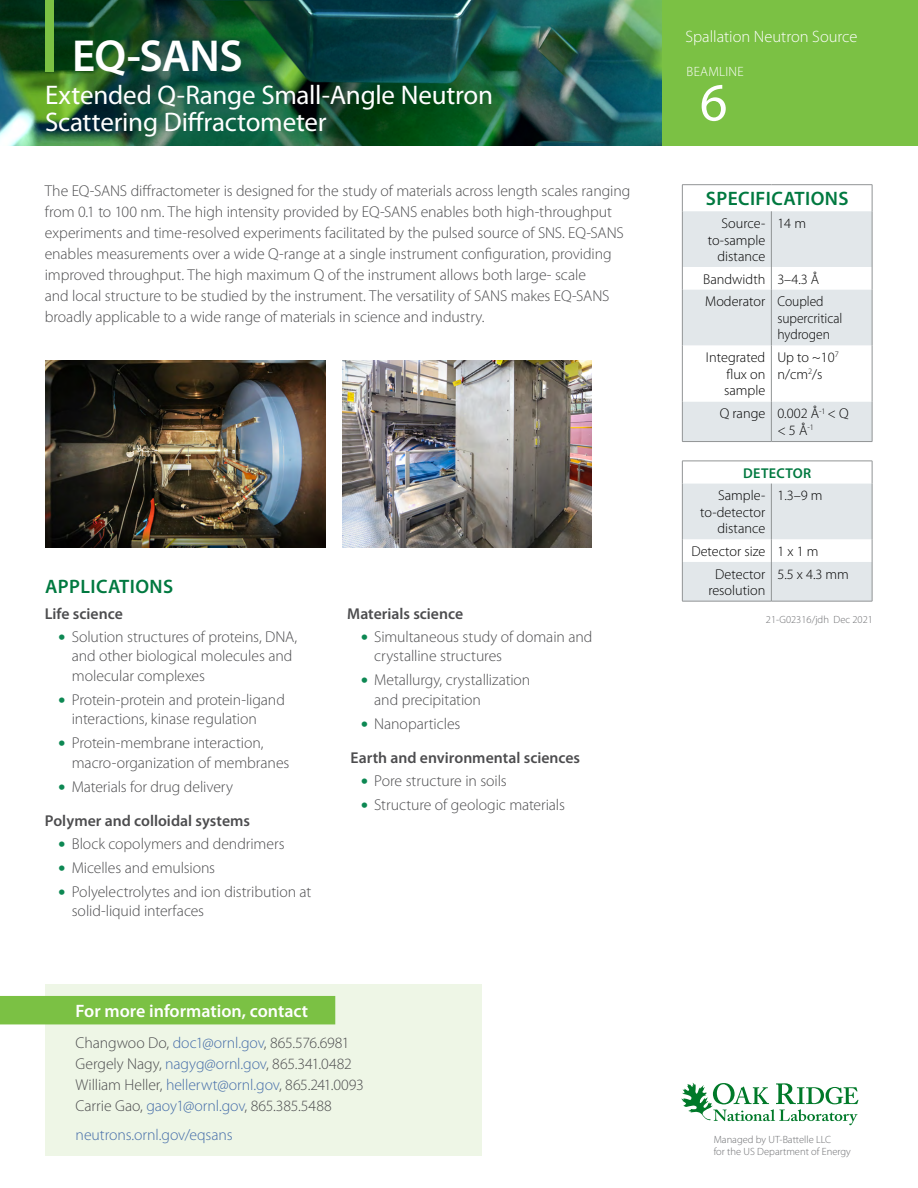
<style>
.page{position:relative;width:918px;height:1188px;background:#fff}
.page>*{position:absolute;margin:0;border:0;box-sizing:border-box;transform-origin:0 0}
.t1{font:54px "Myriad Pro";color:#fff}
.t2{font:600 45px "Myriad Pro";letter-spacing:-.015em;color:#fff}
.t3{font:27px/27px "Myriad Pro";letter-spacing:-.01em;color:#fff}
.t4{font:600 19.5px "Myriad Pro";letter-spacing:.02em;color:#007940}
.t5{font:600 18px "Myriad Pro";color:#fff}
.t6{font:300 16.5px "Myriad Pro";color:#fff}
.t7{font:300 15.75px/21px "Myriad Pro";letter-spacing:-.005em;color:#4d4d4f}
.t8{font:600 15.75px/34.5px "Myriad Pro";color:#4d4d4f;text-align:center}
.t9{font:300 15.75px "Myriad Pro";letter-spacing:-.005em;color:#456da9}
.t10{font:300 14.25px/16.5px "Myriad Pro";color:#000}
.t11{font:300 14.25px/16.5px "Myriad Pro";color:#000;scale:.95 1}
.t12{font:600 14.25px "Myriad Pro";letter-spacing:.02em;color:#007940}
.t13{font:300 13.5px "Myriad Pro";letter-spacing:.02em;color:#fff}
.t14{font:300 10.5px/12.6px "Myriad Pro";color:#6d6e71}
.s1{font-size:30px;color:#0d8853}
.s2{font-weight:300;font-size:30px;color:#0d8853}
.s3{font-weight:300}
.s4{color:#456da9}
</style>
<div class="page">
<svg style="left:681px;top:1083px;width:177px;height:42px"></svg>
<img style="left:0;top:0;width:662px;height:146px">
<div style="left:662px;top:0;width:256px;height:146px;background:#7bc144"></div>
<div style="left:45px;top:0;width:9px;height:72px;background:#7bc144"></div>
<img style="left:342px;top:361px;width:249px;height:187px">
<img style="left:45px;top:361px;width:280px;height:187px">
<div style="left:45px;top:985px;width:437px;height:171px;background:#eef6e6"></div>
<div style="left:0;top:996px;width:335px;height:28px;background:#7bc144"></div>
<svg style="left:682px;top:461px;width:191px;height:140px"></svg>
<hr style="left:682px;top:562px;width:1px;height:39px;background:#919495">
<hr style="left:771px;top:562px;width:1px;height:39px;background:#919495">
<hr style="left:872px;top:562px;width:1px;height:39px;background:#919495">
<hr style="left:682px;top:601px;width:89px;height:1px;background:#919495">
<hr style="left:771px;top:601px;width:101px;height:1px;background:#919495">
<div style="left:683px;top:402px;width:189px;height:39px;background:#e2e7ea"></div>
<hr style="left:682px;top:184px;width:89px;height:1px;background:#919495">
<hr style="left:771px;top:184px;width:101px;height:1px;background:#919495">
<svg style="left:682px;top:185px;width:191px;height:217px"></svg>
<hr style="left:682px;top:290px;width:1px;height:55px;background:#919495">
<hr style="left:771px;top:290px;width:1px;height:55px;background:#919495">
<hr style="left:872px;top:290px;width:1px;height:55px;background:#919495">
<hr style="left:682px;top:345px;width:1px;height:57px;background:#919495">
<hr style="left:771px;top:345px;width:1px;height:57px;background:#919495">
<hr style="left:872px;top:345px;width:1px;height:57px;background:#919495">
<hr style="left:682px;top:402px;width:1px;height:39px;background:#919495">
<hr style="left:771px;top:402px;width:1px;height:39px;background:#919495">
<hr style="left:872px;top:402px;width:1px;height:39px;background:#919495">
<hr style="left:682px;top:441px;width:89px;height:1px;background:#919495">
<hr style="left:771px;top:441px;width:101px;height:1px;background:#919495">
<h2 class="t2" style="left:72px;top:27px;width:172px">EQ-SANS</h2>
<h3 class="t3" style="left:45px;top:81px;width:450px">Extended Q-Range Small-Angle Neutron<br>Scattering Diffractometer</h3>
<p class="t7" style="left:45px;top:180px;width:587px">The EQ-SANS diffractometer is designed for the study of materials across length scales ranging from 0.1 to 100 nm. The high intensity provided by EQ-SANS enables both high-throughput experiments and time-resolved experiments facilitated by the pulsed source of SNS. EQ-SANS enables measurements over a wide Q-range at a single instrument configuration, providing improved throughput. The high maximum Q of the instrument allows both large- scale<br>and local structure to be studied by the instrument. The versatility of SANS makes EQ-SANS broadly applicable to a wide range of materials in science and industry.</p>
<p class="t4" style="left:45px;top:574px;width:130px">APPLICATIONS</p>
<p class="t8" style="left:45px;top:596px;width:80px">Life science</p>
<p class="t7" style="left:72px;top:626px;width:227px;line-height:19.5px;text-indent:-14px"><span class="s1">•</span> Solution structures of proteins, DNA, and other biological molecules and molecular complexes</p>
<p class="t7" style="left:72px;top:689px;width:215px;line-height:19.5px;text-indent:-14px"><span class="s1">•</span> Protein-protein and protein-ligand interactions, kinase regulation</p>
<p class="t7" style="left:72px;top:733px;width:219px;line-height:19.5px;text-indent:-14px"><span class="s1">•</span> Protein-membrane interaction, macro-organization of membranes</p>
<p class="t8" style="left:45px;top:769px;width:207px"><span class="s2">•</span> <span class="s3">Materials for drug delivery<br></span>Polymer and colloidal systems</p>
<p class="t7" style="left:58px;top:833px;width:228px"><span class="s1">•</span> Block copolymers and dendrimers</p>
<p class="t7" style="left:58px;top:857px;width:158px"><span class="s1">•</span> Micelles and emulsions</p>
<p class="t7" style="left:72px;top:881px;width:241px;line-height:19.5px;text-indent:-14px"><span class="s1">•</span> Polyelectrolytes and ion distribution at solid-liquid interfaces</p>
<p class="t8" style="left:347px;top:596px;width:117px">Materials science</p>
<p class="t7" style="left:374px;top:626px;width:220px;line-height:19.5px;text-indent:-14px"><span class="s1">•</span> Simultaneous study of domain and crystalline structures</p>
<p class="t7" style="left:374px;top:670px;width:158px;line-height:19.5px;text-indent:-14px"><span class="s1">•</span> Metallurgy, crystallization and precipitation</p>
<p class="t8" style="left:351px;top:706px;width:231px;text-align:left;text-indent:10px"><span class="s2">•</span> <span class="s3">Nanoparticles<br></span>Earth and environmental sciences</p>
<p class="t7" style="left:361px;top:770px;width:147px"><span class="s1">•</span> Pore structure in soils</p>
<p class="t7" style="left:361px;top:794px;width:206px"><span class="s1">•</span> Structure of geologic materials</p>
<p class="t5" style="left:76px;top:999px;width:234px">For more information, contact</p>
<p class="t7" style="left:76px;top:1033px;width:290px">Changwoo Do, <span class="s4">doc1@ornl.gov</span>, 865.576.6981<br>Gergely Nagy, <span class="s4">nagyg@ornl.gov</span>, 865.341.0482<br>William Heller, <span class="s4">hellerwt@ornl.gov</span>, 865.241.0093<br>Carrie Gao, <span class="s4">gaoy1@ornl.gov</span>, 865.385.5488</p>
<p class="t9" style="left:76px;top:1125px;width:159px">neutrons.ornl.gov/eqsans</p>
<p class="t6" style="left:685px;top:26px;width:174px">Spallation Neutron Source</p>
<p class="t13" style="left:687px;top:63px;width:59px">BEAMLINE</p>
<h1 class="t1" style="left:700px;top:69px;width:29px">6</h1>
<p class="t4" style="left:706px;top:186px;width:144px">SPECIFICATIONS</p>
<p class="t10" style="left:708px;top:215px;width:59px;text-align:right">Source&shy;to-sample distance</p>
<p class="t10" style="left:777px;top:215px;width:30px">14 m</p>
<p class="t10" style="left:703px;top:267px;width:122px;line-height:22.6px">Bandwidth 3–4.3 Å<br>Moderator Coupled</p>
<p class="t11" style="left:777px;top:310px;width:70px">supercritical hydrogen</p>
<p class="t10" style="left:724px;top:349px;width:43px;text-align:justify;text-indent:-18px">Integrated flux on sample</p>
<p class="t10" style="left:777px;top:349px;width:63px">Up to ~10<sup>7 </sup>n/cm<sup>2</sup>/s</p>
<p class="t10" style="left:777px;top:405px;width:73px;text-indent:-58px">Q range 0.002 Å<sup>-1</sup> &lt; Q &lt; 5 Å<sup>-1</sup></p>
<p class="t12" style="left:743px;top:464px;width:69px">DETECTOR</p>
<p class="t10" style="left:700px;top:487px;width:67px;text-align:right">Sample&shy;to-detector distance</p>
<p class="t10" style="left:777px;top:487px;width:47px">1.3–9 m</p>
<p class="t10" style="left:715px;top:540px;width:105px;line-height:22.6px;text-indent:-24px">Detector size 1 x 1 m<br>Detector</p>
<p class="t10" style="left:708px;top:582px;width:59px">resolution</p>
<p class="t10" style="left:777px;top:566px;width:73px">5.5 x 4.3 mm</p>
<p class="t14" style="left:766px;top:613px;width:109px">21-G02316/jdh Dec 2021</p>
<p class="t14" style="left:714px;top:1133px;width:139px">Managed by UT-Battelle LLC<br>for the US Department of Energy</p>
</div>
